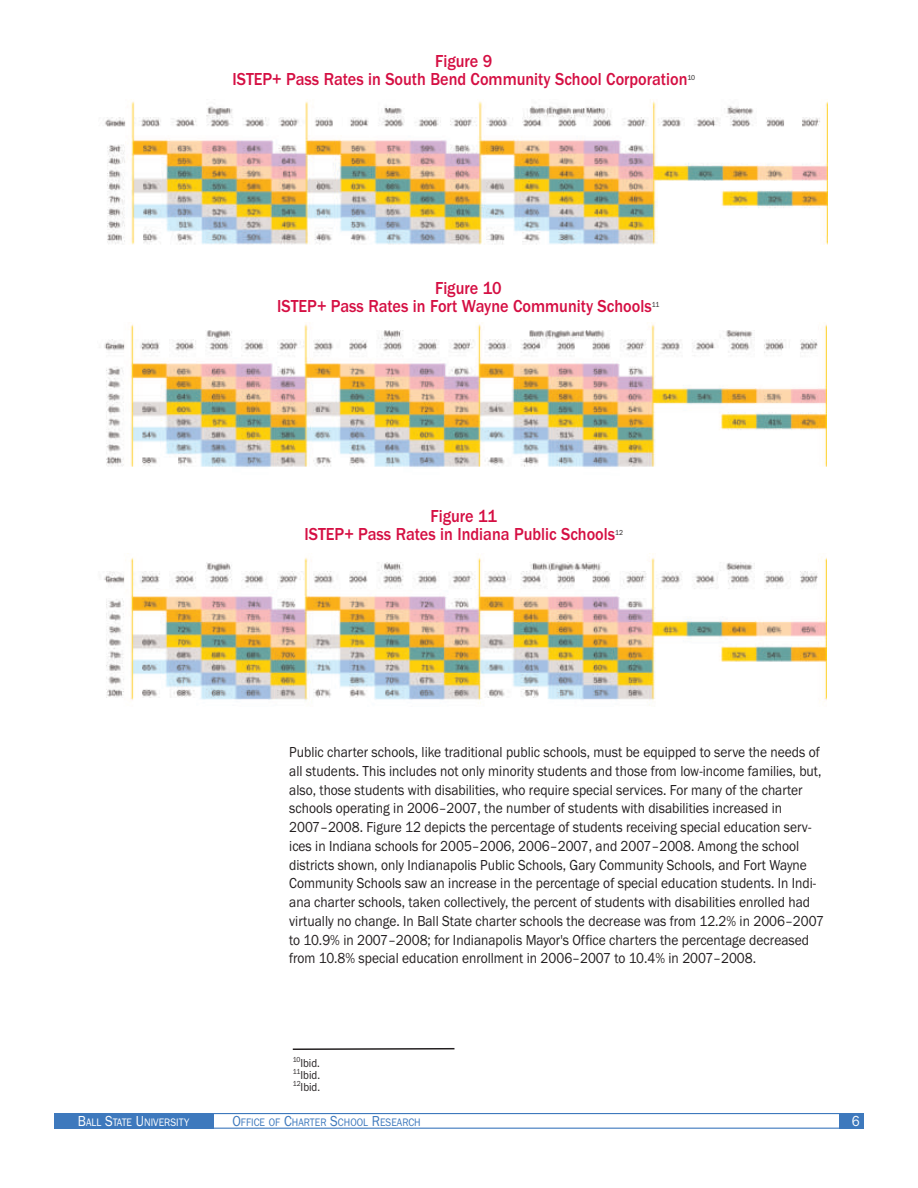
<style>
.page{position:relative;width:918px;height:1188px;background:#fff}
.page>*{position:absolute;margin:0;border:0;box-sizing:border-box;transform-origin:0 0}
.t1{font:500 18px/18.8px "Franklin Gothic";color:#d50f43;text-align:center;scale:.9 1}
.t2{font:15px/18.8px "Franklin Gothic";color:#231f20;scale:.9 1}
.t3{font:15px "Franklin Gothic";color:#fff;scale:.9 1}
.t4{font:12px/12px "Franklin Gothic";color:#231f20;text-align:justify;scale:.9 1}
.t5{font:11.25px "Franklin Gothic";color:#3e79bd;scale:.9 1}
.t6{font:11.25px "Franklin Gothic";color:#fff;scale:.9 1}
.t7{font:7.5px "Franklin Gothic";color:#231f20;scale:.9 1}
.s1{font-size:15px}
</style>
<div class="page">
<div style="left:54px;top:1113px;width:159px;height:16px;background:#3e79bd"></div>
<div style="left:839px;top:1113px;width:25px;height:16px;background:#3e79bd"></div>
<div style="left:54px;top:1113px;width:810px;height:16px;border:1px solid #3e79bd"></div>
<svg style="left:292px;top:1048px;width:163px;height:2px"></svg>
<img style="left:104px;top:555px;width:722px;height:151px">
<img style="left:104px;top:322px;width:722px;height:145px">
<img style="left:105px;top:100px;width:722px;height:145px">
<p class="t1" style="left:232px;top:51px;width:507px">Figure 9<br>ISTEP+ Pass Rates in South Bend Community School Corporation</p>
<p class="t7" style="left:687px;top:73px;width:10px">10</p>
<p class="t1" style="left:277px;top:278px;width:418px">Figure 10<br>ISTEP+ Pass Rates in Fort Wayne Community Schools</p>
<p class="t7" style="left:652px;top:300px;width:10px">11</p>
<p class="t1" style="left:305px;top:506px;width:347px">Figure 11<br>ISTEP+ Pass Rates in Indiana Public Schools</p>
<p class="t7" style="left:615px;top:528px;width:10px">12</p>
<p class="t2" style="left:289px;top:742px;width:596px">Public charter schools, like traditional public schools, must be equipped to serve the needs of all students. This includes not only minority students and those from low-income families, but, also, those students with disabilities, who require special services. For many of the charter schools operating in 2006–2007, the number of students with disabilities increased in 2007–2008. Figure 12 depicts the percentage of students receiving special education serv&shy;ices in Indiana schools for 2005–2006, 2006–2007, and 2007–2008. Among the school districts shown, only Indianapolis Public Schools, Gary Community Schools, and Fort Wayne Community Schools saw an increase in the percentage of special education students. In Indi&shy;ana charter schools, taken collectively, the percent of students with disabilities enrolled had virtually no change. In Ball State charter schools the decrease was from 12.2% in 2006–2007 to 10.9% in 2007–2008; for Indianapolis Mayor's Office charters the percentage decreased from 10.8% special education enrollment in 2006–2007 to 10.4% in 2007–2008.</p>
<p class="t4" style="left:293px;top:1057px;width:32px"><sup>10</sup>Ibid.<br><sup>11</sup>Ibid.<br><sup>12</sup>Ibid.</p>
<p class="t6" style="left:78px;top:1115px;width:125px"><span class="s1">B</span>ALL <span class="s1">S</span>TATE <span class="s1">U</span>NIVERSITY</p>
<p class="t5" style="left:232px;top:1115px;width:211px"><span class="s1">O</span>FFICE OF <span class="s1">C</span>HARTER <span class="s1">S</span>CHOOL <span class="s1">R</span>ESEARCH</p>
<p class="t3" style="left:852px;top:1112px;width:10px">6</p>
</div>
